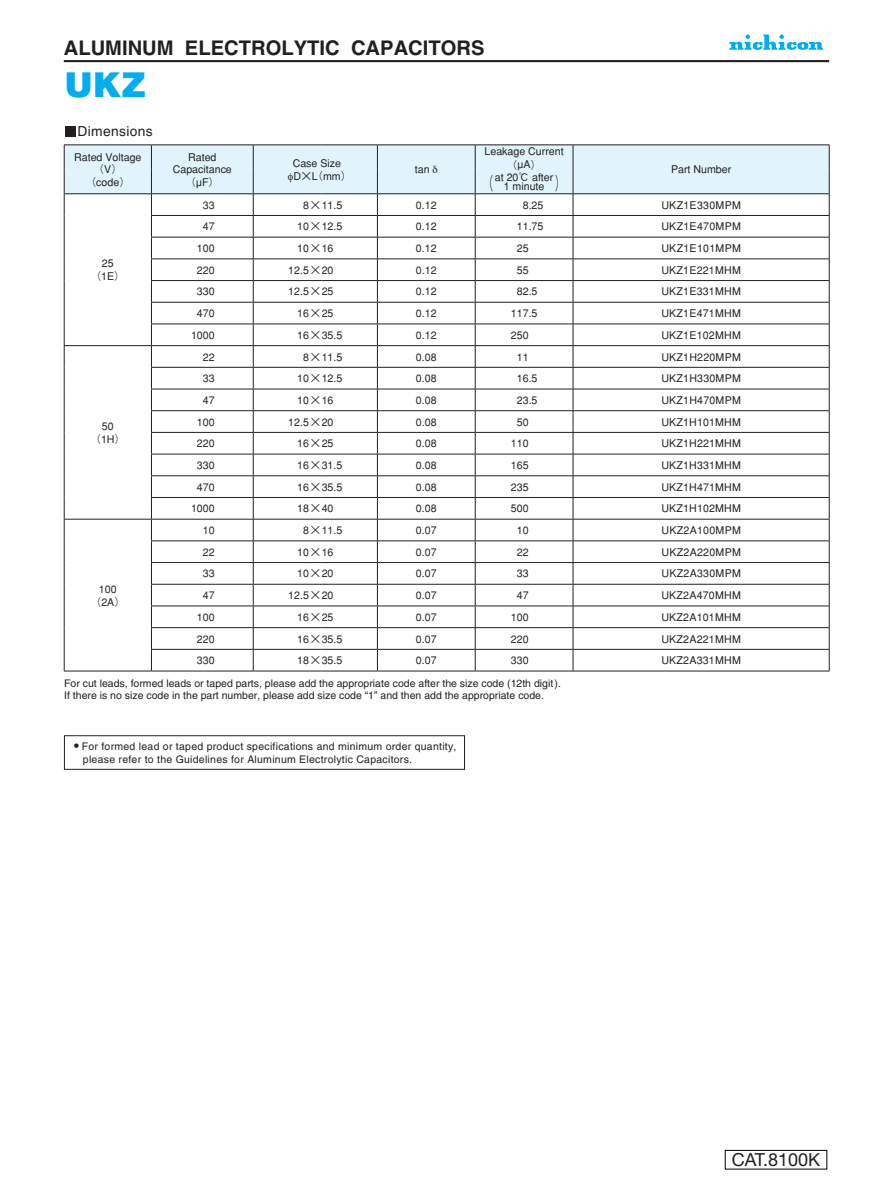
<style>
.page{position:relative;width:893px;height:1191px;background:#fff}
.page>*{position:absolute;margin:0;border:0;box-sizing:border-box;transform-origin:0 0}
.t1{font:900 34.2px "Helvetica";color:#00aeef}
.t2{font:700 20.25px "Helvetica";color:#231f20}
.t3{font:18px "Helvetica Neue LT Std";color:#231f20}
.t4{font:500 18px "Gothic BBB";color:#231f20;scale:.59 1}
.t5{font:13.8px "Helvetica";letter-spacing:.025em;color:#231f20}
.t6{font:500 10.65px/12.8px "Gothic BBB";letter-spacing:.015em;color:#231f20;text-align:center}
.t7{font:10.5px/12.8px "Helvetica";color:#231f20}
.t8{font:10.5px/13px "Helvetica";letter-spacing:.025em;color:#231f20}
.s1{font-size:18px}
</style>
<div class="page">
<hr style="left:64px;top:60px;width:765px;height:2px;background:#231f20">
<svg style="left:729px;top:34px;width:94px;height:16px"></svg>
<div style="left:65px;top:126px;width:10px;height:11px;background:#231f20"></div>
<svg style="left:74px;top:743px;width:5px;height:5px"></svg>
<div style="left:64px;top:735px;width:401px;height:34px;border:1px solid #231f20"></div>
<div style="left:725px;top:1150px;width:102px;height:19px;border:1px solid #030303"></div>
<svg style="left:64px;top:144px;width:766px;height:527px"></svg>
<h2 class="t2" style="left:64px;top:35px;width:422px">ALUMINUM ELECTROLYTIC CAPACITORS</h2>
<h1 class="t1" style="left:64px;top:62px;width:83px">UKZ</h1>
<p class="t5" style="left:78px;top:123px;width:77px">Dimensions</p>
<p class="t6" style="left:74px;top:151px;width:69px">Rated Voltage（V）<br>（code）</p>
<p class="t6" style="left:173px;top:151px;width:61px">Rated<br>Capacitance（µF）</p>
<p class="t6" style="left:293px;top:157px;width:60px;text-align:left">Case Size<br>D×L（mm）</p>
<p class="t6" style="left:415px;top:163px;width:16px">tan</p>
<p class="t6" style="left:484px;top:145px;width:81px;line-height:13.4px">Leakage Current（µA）</p>
<h3 class="t4" style="left:483px;top:173px;width:20px">（</h3>
<p class="t6" style="left:504px;top:172px;width:63px;line-height:9.6px;text-align:left;text-indent:-9px">at 20℃ after<br>1 minute <span class="s1">）</span></p>
<p class="t6" style="left:671px;top:163px;width:62px">Part Number</p>
<p class="t6" style="left:91px;top:257px;width:36px">25（1E）</p>
<p class="t6" style="left:90px;top:420px;width:36px">50（1H）</p>
<p class="t6" style="left:91px;top:583px;width:36px">100（2A）</p>
<p class="t6" style="left:203px;top:199px;width:13px">33</p>
<p class="t6" style="left:303px;top:199px;width:41px">8×11.5</p>
<p class="t6" style="left:416px;top:199px;width:22px">0.12</p>
<p class="t6" style="left:523px;top:199px;width:22px">8.25</p>
<p class="t6" style="left:661px;top:199px;width:81px">UKZ1E330MPM</p>
<p class="t6" style="left:203px;top:220px;width:13px">47</p>
<p class="t6" style="left:297px;top:220px;width:47px">10×12.5</p>
<p class="t6" style="left:416px;top:220px;width:22px">0.12</p>
<p class="t6" style="left:517px;top:220px;width:28px">11.75</p>
<p class="t6" style="left:661px;top:220px;width:81px">UKZ1E470MPM</p>
<p class="t6" style="left:197px;top:242px;width:19px">100</p>
<p class="t6" style="left:297px;top:242px;width:38px">10×16</p>
<p class="t6" style="left:416px;top:242px;width:22px">0.12</p>
<p class="t6" style="left:517px;top:242px;width:13px">25</p>
<p class="t6" style="left:661px;top:242px;width:81px">UKZ1E101MPM</p>
<p class="t6" style="left:197px;top:264px;width:19px">220</p>
<p class="t6" style="left:288px;top:264px;width:47px">12.5×20</p>
<p class="t6" style="left:416px;top:264px;width:22px">0.12</p>
<p class="t6" style="left:517px;top:264px;width:13px">55</p>
<p class="t6" style="left:661px;top:264px;width:81px">UKZ1E221MHM</p>
<p class="t6" style="left:197px;top:285px;width:19px">330</p>
<p class="t6" style="left:288px;top:285px;width:47px">12.5×25</p>
<p class="t6" style="left:416px;top:285px;width:22px">0.12</p>
<p class="t6" style="left:517px;top:285px;width:22px">82.5</p>
<p class="t6" style="left:661px;top:285px;width:81px">UKZ1E331MHM</p>
<p class="t6" style="left:197px;top:307px;width:19px">470</p>
<p class="t6" style="left:297px;top:307px;width:38px">16×25</p>
<p class="t6" style="left:416px;top:307px;width:22px">0.12</p>
<p class="t6" style="left:511px;top:307px;width:28px">117.5</p>
<p class="t6" style="left:661px;top:307px;width:81px">UKZ1E471MHM</p>
<p class="t6" style="left:191px;top:329px;width:25px">1000</p>
<p class="t6" style="left:297px;top:329px;width:47px">16×35.5</p>
<p class="t6" style="left:416px;top:329px;width:22px">0.12</p>
<p class="t6" style="left:511px;top:329px;width:19px">250</p>
<p class="t6" style="left:661px;top:329px;width:81px">UKZ1E102MHM</p>
<p class="t6" style="left:203px;top:350px;width:13px">22</p>
<p class="t6" style="left:303px;top:350px;width:41px">8×11.5</p>
<p class="t6" style="left:416px;top:350px;width:22px">0.08</p>
<p class="t6" style="left:517px;top:350px;width:13px">11</p>
<p class="t6" style="left:661px;top:350px;width:81px">UKZ1H220MPM</p>
<p class="t6" style="left:203px;top:372px;width:13px">33</p>
<p class="t6" style="left:297px;top:372px;width:47px">10×12.5</p>
<p class="t6" style="left:416px;top:372px;width:22px">0.08</p>
<p class="t6" style="left:517px;top:372px;width:22px">16.5</p>
<p class="t6" style="left:661px;top:372px;width:81px">UKZ1H330MPM</p>
<p class="t6" style="left:203px;top:394px;width:13px">47</p>
<p class="t6" style="left:297px;top:394px;width:38px">10×16</p>
<p class="t6" style="left:416px;top:394px;width:22px">0.08</p>
<p class="t6" style="left:517px;top:394px;width:22px">23.5</p>
<p class="t6" style="left:661px;top:394px;width:81px">UKZ1H470MPM</p>
<p class="t6" style="left:197px;top:415px;width:19px">100</p>
<p class="t6" style="left:288px;top:415px;width:47px">12.5×20</p>
<p class="t6" style="left:416px;top:415px;width:22px">0.08</p>
<p class="t6" style="left:517px;top:415px;width:13px">50</p>
<p class="t6" style="left:661px;top:415px;width:81px">UKZ1H101MHM</p>
<p class="t6" style="left:197px;top:437px;width:19px">220</p>
<p class="t6" style="left:297px;top:437px;width:38px">16×25</p>
<p class="t6" style="left:416px;top:437px;width:22px">0.08</p>
<p class="t6" style="left:511px;top:437px;width:19px">110</p>
<p class="t6" style="left:661px;top:437px;width:81px">UKZ1H221MHM</p>
<p class="t6" style="left:197px;top:459px;width:19px">330</p>
<p class="t6" style="left:297px;top:459px;width:47px">16×31.5</p>
<p class="t6" style="left:416px;top:459px;width:22px">0.08</p>
<p class="t6" style="left:511px;top:459px;width:19px">165</p>
<p class="t6" style="left:661px;top:459px;width:81px">UKZ1H331MHM</p>
<p class="t6" style="left:197px;top:481px;width:19px">470</p>
<p class="t6" style="left:297px;top:481px;width:47px">16×35.5</p>
<p class="t6" style="left:416px;top:481px;width:22px">0.08</p>
<p class="t6" style="left:511px;top:481px;width:19px">235</p>
<p class="t6" style="left:661px;top:481px;width:81px">UKZ1H471MHM</p>
<p class="t6" style="left:191px;top:502px;width:25px">1000</p>
<p class="t6" style="left:297px;top:502px;width:38px">18×40</p>
<p class="t6" style="left:416px;top:502px;width:22px">0.08</p>
<p class="t6" style="left:511px;top:502px;width:19px">500</p>
<p class="t6" style="left:661px;top:502px;width:81px">UKZ1H102MHM</p>
<p class="t6" style="left:203px;top:524px;width:13px">10</p>
<p class="t6" style="left:303px;top:524px;width:41px">8×11.5</p>
<p class="t6" style="left:416px;top:524px;width:22px">0.07</p>
<p class="t6" style="left:517px;top:524px;width:13px">10</p>
<p class="t6" style="left:661px;top:524px;width:81px">UKZ2A100MPM</p>
<p class="t6" style="left:203px;top:546px;width:13px">22</p>
<p class="t6" style="left:297px;top:546px;width:38px">10×16</p>
<p class="t6" style="left:416px;top:546px;width:22px">0.07</p>
<p class="t6" style="left:517px;top:546px;width:13px">22</p>
<p class="t6" style="left:661px;top:546px;width:81px">UKZ2A220MPM</p>
<p class="t6" style="left:203px;top:567px;width:13px">33</p>
<p class="t6" style="left:297px;top:567px;width:38px">10×20</p>
<p class="t6" style="left:416px;top:567px;width:22px">0.07</p>
<p class="t6" style="left:517px;top:567px;width:13px">33</p>
<p class="t6" style="left:661px;top:567px;width:81px">UKZ2A330MPM</p>
<p class="t6" style="left:203px;top:589px;width:13px">47</p>
<p class="t6" style="left:288px;top:589px;width:47px">12.5×20</p>
<p class="t6" style="left:416px;top:589px;width:22px">0.07</p>
<p class="t6" style="left:517px;top:589px;width:13px">47</p>
<p class="t6" style="left:661px;top:589px;width:81px">UKZ2A470MHM</p>
<p class="t6" style="left:197px;top:611px;width:19px">100</p>
<p class="t6" style="left:297px;top:611px;width:38px">16×25</p>
<p class="t6" style="left:416px;top:611px;width:22px">0.07</p>
<p class="t6" style="left:511px;top:611px;width:19px">100</p>
<p class="t6" style="left:661px;top:611px;width:81px">UKZ2A101MHM</p>
<p class="t6" style="left:197px;top:632px;width:19px">220</p>
<p class="t6" style="left:297px;top:632px;width:47px">16×35.5</p>
<p class="t6" style="left:416px;top:632px;width:22px">0.07</p>
<p class="t6" style="left:511px;top:632px;width:19px">220</p>
<p class="t6" style="left:661px;top:632px;width:81px">UKZ2A221MHM</p>
<p class="t6" style="left:197px;top:654px;width:19px">330</p>
<p class="t6" style="left:297px;top:654px;width:47px">18×35.5</p>
<p class="t6" style="left:416px;top:654px;width:22px">0.07</p>
<p class="t6" style="left:511px;top:654px;width:19px">330</p>
<p class="t6" style="left:661px;top:654px;width:81px">UKZ2A331MHM</p>
<p class="t7" style="left:64px;top:676px;width:498px">For cut leads, formed leads or taped parts, please add the appropriate code after the size code (12th digit).<br>If there is no size code in the part number, please add size code “1” and then add the appropriate code.</p>
<p class="t8" style="left:82px;top:739px;width:376px">For formed lead or taped product specifications and minimum order quantity, please refer to the Guidelines for Aluminum Electrolytic Capacitors.</p>
<h3 class="t3" style="left:732px;top:1149px;width:90px">CAT.8100K</h3>
</div>
